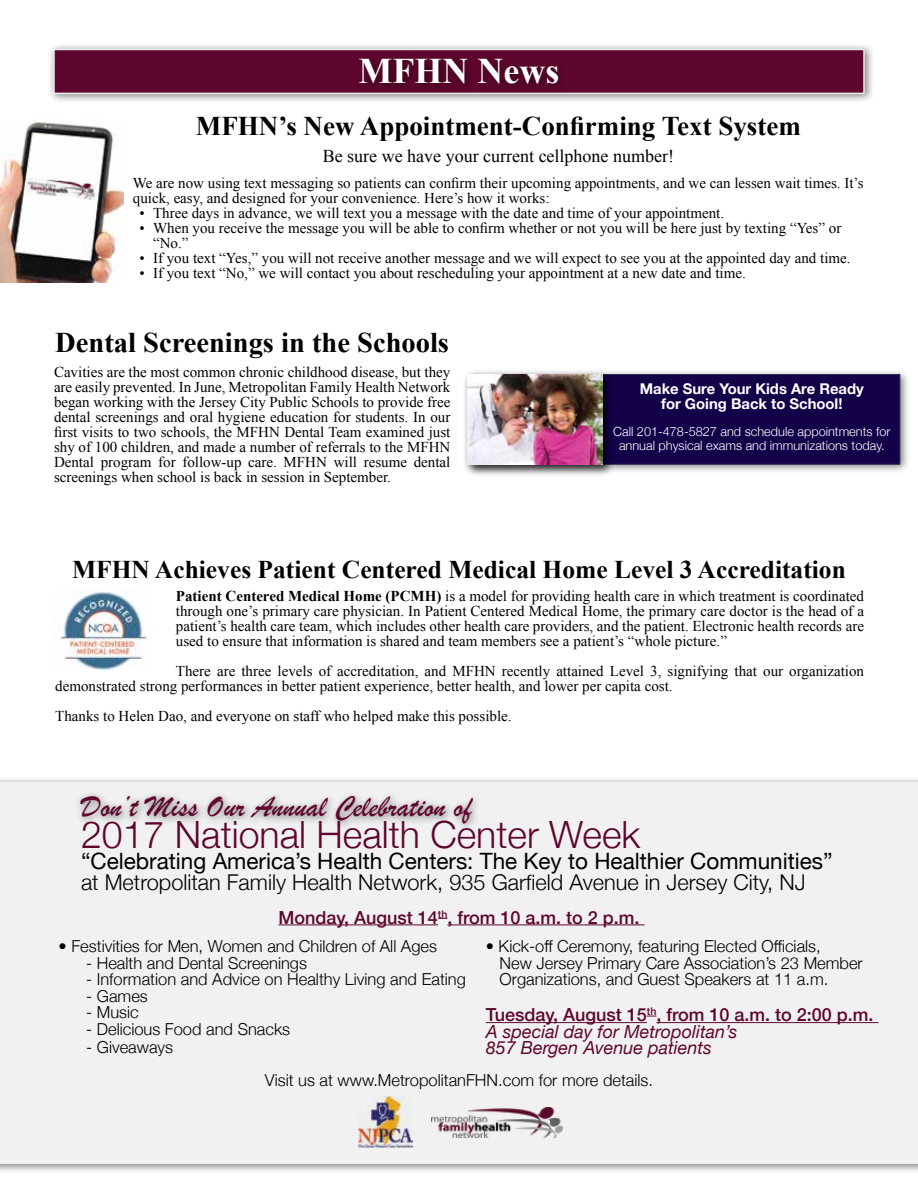
<style>
.page{position:relative;width:918px;height:1188px;background:#fff}
.page>*{position:absolute;margin:0;border:0;box-sizing:border-box;transform-origin:0 0}
.t1{font:300 37.5px "Helvetica Neue";color:#5f062e}
.t2{font:700 36px "Times New Roman";color:#fff}
.t3{font:30.75px "Brush Script";color:#5f062e}
.t4{font:700 28.5px "Times New Roman";color:#000}
.t5{font:700 27px "Times New Roman";color:#000}
.t6{font:700 25.5px "Times New Roman";color:#000}
.t7{font:22.5px "Helvetica Neue";color:#000}
.t8{font:300 21.75px "Helvetica Neue";color:#000}
.t9{font:italic 18px/16.5px "Helvetica Neue";color:#5f062e}
.t10{font:18px "Times New Roman";color:#000}
.t11{font:500 18px "Helvetica Neue";color:#5f062e}
.t12{font:300 16.5px/16.5px "Helvetica Neue";color:#000}
.t13{font:15px/15px "Times New Roman";color:#000}
.t14{font:700 14.85px/14.9px "Helvetica Neue";color:#fff;text-align:center}
.t15{font:300 12.75px/14.9px "Helvetica Neue";color:#fff;text-align:center}
.s1{font-weight:700}
.s2{font-weight:500;font-style:normal}
</style>
<div class="page">
<img style="left:0;top:122px;width:124px;height:160px">
<img style="left:26px;top:177px;width:70px;height:23px">
<div style="left:47px;top:43px;width:828px;height:61px;background:#000;opacity:.5"></div>
<div style="left:53px;top:49px;width:812px;height:45px;background:#5f062e;border:2px solid #e6e7e8"></div>
<div style="left:355px;top:53px;width:213px;height:41px;background:#000;opacity:.5"></div>
<img style="left:54px;top:590px;width:95px;height:80px">
<div style="left:462px;top:368px;width:448px;height:107px;background:#000;opacity:.5"></div>
<div style="left:468px;top:374px;width:432px;height:90px;background:#130049;border:1px solid #252849"></div>
<div style="left:464px;top:371px;width:151px;height:106px;background:#000;opacity:.75"></div>
<img style="left:468px;top:374px;width:134px;height:90px">
<div style="left:0;top:776px;width:918px;height:398px;background:#000;opacity:.5"></div>
<div style="left:0;top:782px;width:918px;height:381px;background:#f1f1f2"></div>
<hr style="left:278px;top:924px;width:160px;height:1px;background:#5f062e">
<hr style="left:447px;top:924px;width:198px;height:1px;background:#5f062e">
<div style="left:75px;top:790px;width:408px;height:43px;background:#000;opacity:.5"></div>
<img style="left:432px;top:1108px;width:131px;height:30px">
<img style="left:359px;top:1097px;width:53px;height:50px">
<hr style="left:486px;top:1022px;width:161px;height:1px;background:#5f062e">
<hr style="left:656px;top:1022px;width:53px;height:1px;background:#5f062e">
<hr style="left:709px;top:1022px;width:170px;height:1px;background:#5f062e">
<h2 class="t2" style="left:359px;top:46px;width:202px">MFHN News</h2>
<h3 class="t5" style="left:196px;top:107px;width:607px">MFHN’s New Appointment-Confirming Text System</h3>
<p class="t10" style="left:323px;top:144px;width:353px">Be sure we have your current cellphone number!</p>
<p class="t13" style="left:133px;top:175px;width:732px">We are now using text messaging so patients can confirm their upcoming appointments, and we can lessen wait times. It’s quick, easy, and designed for your convenience. Here’s how it works:</p>
<p class="t13" style="left:140px;top:205px;width:586px">• Three days in advance, we will text you a message with the date and time of your appointment.</p>
<p class="t13" style="left:153px;top:220px;width:690px;text-indent:-13px">• When you receive the message you will be able to confirm whether or not you will be here just by texting “Yes” or “No.”</p>
<p class="t13" style="left:140px;top:250px;width:713px">• If you text “Yes,” you will not receive another message and we will expect to see you at the appointed day and time.</p>
<p class="t13" style="left:140px;top:265px;width:608px">• If you text “No,” we will contact you about rescheduling your appointment at a new date and time.</p>
<h3 class="t4" style="left:55px;top:323px;width:395px">Dental Screenings in the Schools</h3>
<p class="t13" style="left:54px;top:364px;width:398px;text-align:justify">Cavities are the most common chronic childhood disease, but they are easily prevented. In June, Metropolitan Family Health Network began working with the Jersey City Public Schools to provide free dental screenings and oral hygiene education for students. In our first visits to two schools, the MFHN Dental Team examined just shy of 100 children, and made a number of referrals to the MFHN Dental program for follow-up care. MFHN will resume dental screenings when school is back in session in September.</p>
<p class="t14" style="left:640px;top:382px;width:226px">Make Sure Your Kids Are Ready for Going Back to School!</p>
<p class="t15" style="left:613px;top:423px;width:279px">Call 201-478-5827 and schedule appointments for annual physical exams and immunizations today.</p>
<h3 class="t6" style="left:72px;top:552px;width:775px">MFHN Achieves Patient Centered Medical Home Level 3 Accreditation</h3>
<p class="t13" style="left:176px;top:588px;width:690px;text-align:justify"><span class="s1">Patient Centered Medical Home (PCMH)</span> is a model for providing health care in which treatment is coordinated through one’s primary care physician. In Patient Centered Medical Home, the primary care doctor is the head of a patient’s health care team, which includes other health care providers, and the patient. Electronic health records are used to ensure that information is shared and team members see a patient’s “whole picture.”</p>
<p class="t13" style="left:55px;top:663px;width:810px;text-indent:121px">There are three levels of accreditation, and MFHN recently attained Level 3, signifying that our organization demonstrated strong performances in better patient experience, better health, and lower per capita cost.</p>
<p class="t13" style="left:55px;top:708px;width:458px">Thanks to Helen Dao, and everyone on staff who helped make this possible.</p>
<h3 class="t3" style="left:81px;top:786px;width:392px">Don’t Miss Our Annual Celebration of</h3>
<h1 class="t1" style="left:81px;top:804px;width:561px">2017 National Health Center Week</h1>
<h3 class="t7" style="left:81px;top:845px;width:753px">“Celebrating America’s Health Centers: The Key to Healthier Communities”</h3>
<h3 class="t8" style="left:81px;top:865px;width:726px">at Metropolitan Family Health Network, 935 Garfield Avenue in Jersey City, NJ</h3>
<p class="t11" style="left:278px;top:903px;width:363px">Monday, August 14<sup>th</sup>, from 10 a.m. to 2 p.m.</p>
<p class="t12" style="left:59px;top:937px;width:380px">• Festivities for Men, Women and Children of All Ages</p>
<p class="t12" style="left:86px;top:953px;width:222px">- Health and Dental Screenings</p>
<p class="t12" style="left:86px;top:970px;width:381px">- Information and Advice on Healthy Living and Eating</p>
<p class="t12" style="left:86px;top:986px;width:63px">- Games</p>
<p class="t12" style="left:86px;top:1003px;width:54px">- Music</p>
<p class="t12" style="left:86px;top:1019px;width:206px">- Delicious Food and Snacks</p>
<p class="t12" style="left:86px;top:1037px;width:89px">- Giveaways</p>
<p class="t12" style="left:500px;top:937px;width:365px;text-indent:-14px">• Kick-off Ceremony, featuring Elected Officials,<br>New Jersey Primary Care Association’s 23 Member<br>Organizations, and Guest Speakers at 11 a.m.</p>
<p class="t9" style="left:486px;top:1008px;width:389px"><span class="s2">Tuesday, August 15</span><sup>th</sup><span class="s2">, from 10 a.m. to 2:00 p.m.<br></span>A special day for Metropolitan’s<br>857 Bergen Avenue patients</p>
<p class="t12" style="left:265px;top:1070px;width:390px">Visit us at www.MetropolitanFHN.com for more details.</p>
</div>
